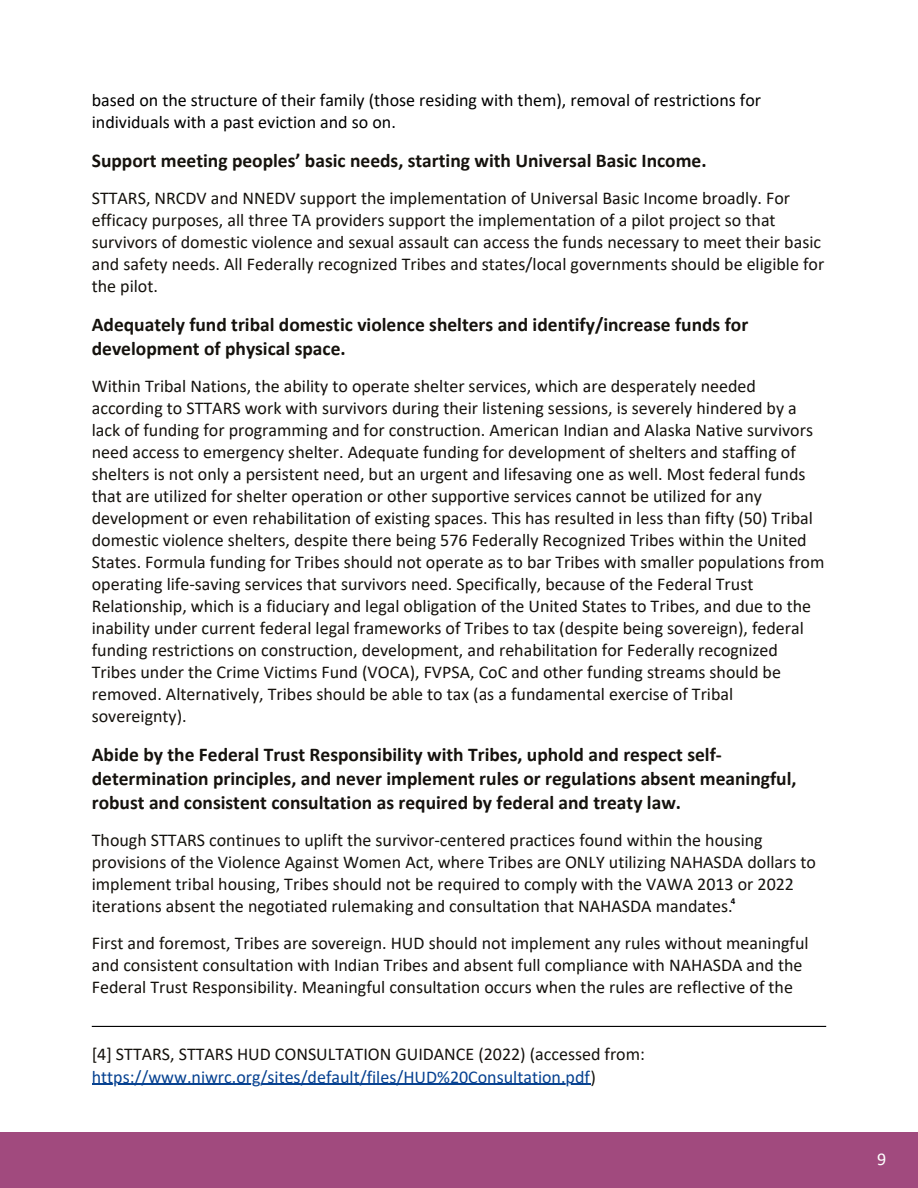
<style>
.page{position:relative;width:918px;height:1188px;background:#fff}
.page>*{position:absolute;margin:0;border:0;box-sizing:border-box;transform-origin:0 0}
.t1{font:700 19.5px/24px "Calibri";color:#15120d}
.t2{font:18px/22px "Calibri";color:#15120d}
.t3{font:18px/22px "Calibri";color:#000}
.t4{font:18px "Calibri";color:#074291}
.t5{font:18px "Calibri";color:#fff}
.t6{font:700 9px "Calibri";color:#000}
.s1{color:#15120d}
</style>
<div class="page">
<div style="left:0;top:1132px;width:918px;height:56px;background:#a14a7e"></div>
<hr style="left:92px;top:1084px;width:499px;height:1px;background:#074291">
<hr style="left:92px;top:1026px;width:734px;height:1px;background:#000">
<h1 class="t3" style="left:92px;top:91px;width:671px">based on the structure of their family (those residing with them), removal of restrictions for individuals with a past eviction and so on.</h1>
<p class="t1" style="left:92px;top:150px;width:616px">Support meeting peoples’ basic needs, starting with Universal Basic Income.</p>
<h1 class="t2" style="left:92px;top:189px;width:734px">STTARS, NRCDV and NNEDV support the implementation of Universal Basic Income broadly. For efficacy purposes, all three TA providers support the implementation of a pilot project so that survivors of domestic violence and sexual assault can access the funds necessary to meet their basic and safety needs. All Federally recognized Tribes and states/local governments should be eligible for the pilot.</h1>
<p class="t1" style="left:92px;top:314px;width:658px">Adequately fund tribal domestic violence shelters and identify/increase funds for development of physical space.</p>
<p class="t2" style="left:92px;top:377px;width:723px">Within Tribal Nations, the ability to operate shelter services, which are desperately needed according to STTARS work with survivors during their listening sessions, is severely hindered by a lack of funding for programming and for construction. American Indian and Alaska Native survivors</p>
<h1 class="t2" style="left:92px;top:443px;width:734px">need access to emergency shelter. Adequate funding for development of shelters and staffing of shelters is not only a persistent need, but an urgent and lifesaving one as well. Most federal funds that are utilized for shelter operation or other supportive services cannot be utilized for any development or even rehabilitation of existing spaces. This has resulted in less than fifty (50) Tribal domestic violence shelters, despite there being 576 Federally Recognized Tribes within the United States. Formula funding for Tribes should not operate as to bar Tribes with smaller populations from operating life-saving services that survivors need. Specifically, because of the Federal Trust Relationship, which is a fiduciary and legal obligation of the United States to Tribes, and due to the inability under current federal legal frameworks of Tribes to tax (despite being sovereign), federal funding restrictions on construction, development, and rehabilitation for Federally recognized Tribes under the Crime Victims Fund (VOCA), FVPSA, CoC and other funding streams should be removed. Alternatively, Tribes should be able to tax (as a fundamental exercise of Tribal sovereignty).</h1>
<h1 class="t1" style="left:92px;top:744px;width:706px">Abide by the Federal Trust Responsibility with Tribes, uphold and respect self&shy;determination principles, and never implement rules or regulations absent meaningful, robust and consistent consultation as required by federal and treaty law.</h1>
<p class="t2" style="left:92px;top:831px;width:726px">Though STTARS continues to uplift the survivor-centered practices found within the housing provisions of the Violence Against Women Act, where Tribes are ONLY utilizing NAHASDA dollars to implement tribal housing, Tribes should not be required to comply with the VAWA 2013 or 2022</p>
<p class="t2" style="left:92px;top:889px;width:718px;line-height:37px">iterations absent the negotiated rulemaking and consultation that NAHASDA mandates.<br>First and foremost, Tribes are sovereign. HUD should not implement any rules without meaningful</p>
<p class="t2" style="left:92px;top:956px;width:712px">and consistent consultation with Indian Tribes and absent full compliance with NAHASDA and the<br>Federal Trust Responsibility. Meaningful consultation occurs when the rules are reflective of the</p>
<p class="t6" style="left:731px;top:897px;width:6px">4</p>
<p class="t2" style="left:92px;top:1045px;width:555px">[4] STTARS, STTARS HUD CONSULTATION GUIDANCE (2022) (accessed from:</p>
<p class="t4" style="left:92px;top:1069px;width:506px">https://www.niwrc.org/sites/default/files/HUD%20Consultation.pdf<span class="s1">)</span></p>
<p class="t5" style="left:877px;top:1151px;width:11px">9</p>
</div>
